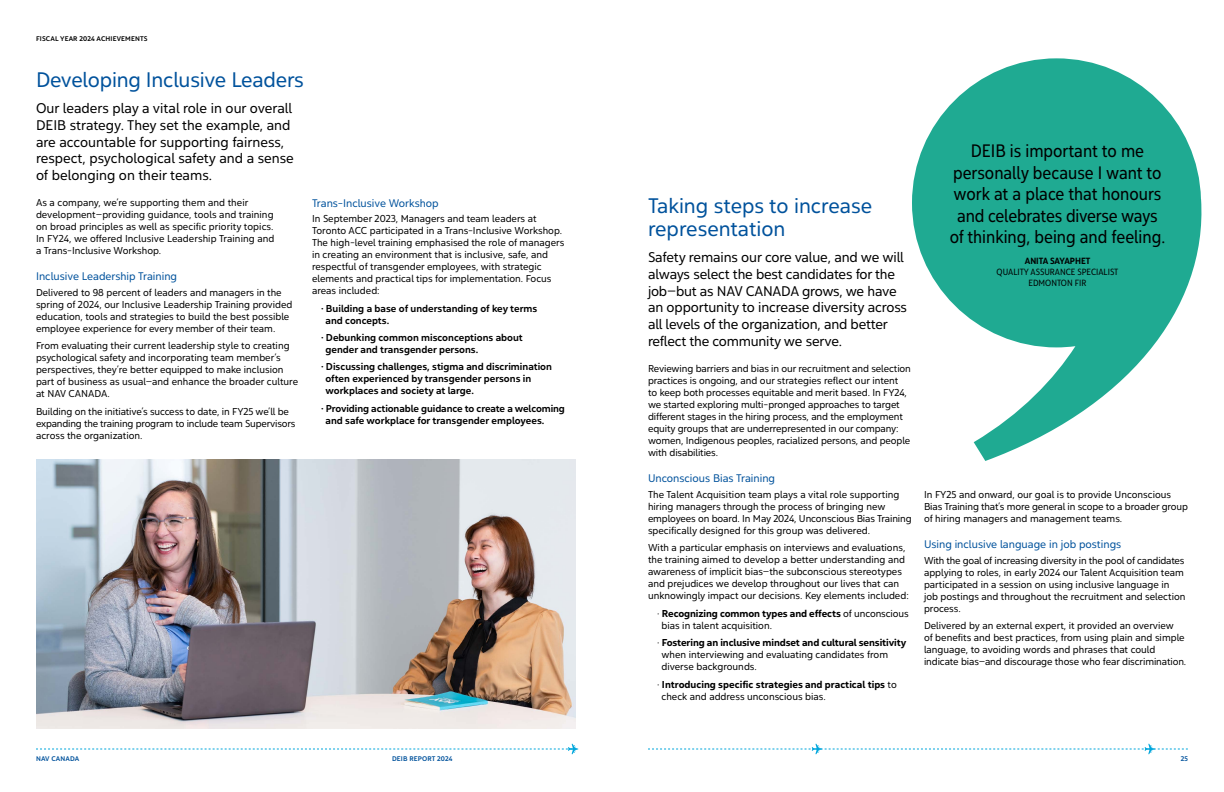
<style>
.page{position:relative;width:1224px;height:792px;background:#fff}
.page>*{position:absolute;margin:0;border:0;box-sizing:border-box;transform-origin:0 0}
.t1{font:21px/23px "Yorkten Nor Reg";letter-spacing:-.01em;color:#00529c}
.t2{font:18px/21.6px "Yorkten Con Reg";color:#000;text-align:center}
.t3{font:14px/16.8px "Yorkten Nor Reg";letter-spacing:-.01em;color:#000}
.t4{font:11px "Yorkten Nor Reg";color:#00529c}
.t5{font:10px/12px "Yorkten Nor Reg";color:#000}
.t6{font:10px/12px "Yorkten Nor Med";color:#000}
.t7{font:10px "Yorkten Nor Dem";letter-spacing:-.01em;color:#000}
.t8{font:9px/10.8px "Yorkten Con Reg";color:#000;text-align:center}
.t9{font:9px "Yorkten Con Dem";color:#000}
.t10{font:6.8px "Yorkten Nor Med";letter-spacing:.02em;color:#000}
.t11{font:6.8px "Yorkten Nor Med";letter-spacing:.02em;color:#00529c}
.s1{font-family:"Yorkten Nor Reg"}
</style>
<div class="page">
<svg style="left:36px;top:744px;width:542px;height:10px"></svg>
<svg style="left:648px;top:744px;width:540px;height:10px"></svg>
<img style="left:36px;top:459px;width:540px;height:270px">
<svg style="left:912px;top:58px;width:290px;height:403px;fill:#1faa92"></svg>
<p class="t10" style="left:36px;top:34px;width:113px">FISCAL YEAR 2024 ACHIEVEMENTS</p>
<h1 class="t1" style="left:36px;top:68px;width:269px">Developing Inclusive Leaders</h1>
<h3 class="t3" style="left:36px;top:99px;width:259px">Our leaders play a vital role in our overall DEIB strategy. They set the example, and are accountable for supporting fairness, respect, psychological safety and a sense of belonging on their teams.</h3>
<p class="t5" style="left:36px;top:196px;width:240px">As a company, we’re supporting them and their development—providing guidance, tools and training on broad principles as well as specific priority topics.<br>In FY24, we offered Inclusive Leadership Training and a Trans-Inclusive Workshop.</p>
<p class="t4" style="left:36px;top:270px;width:143px">Inclusive Leadership Training</p>
<p class="t5" style="left:36px;top:286px;width:258px">Delivered to 98 percent of leaders and managers in the spring of 2024, our Inclusive Leadership Training provided education, tools and strategies to build the best possible employee experience for every member of their team.</p>
<p class="t5" style="left:36px;top:340px;width:264px">From evaluating their current leadership style to creating psychological safety and incorporating team member’s perspectives, they’re better equipped to make inclusion part of business as usual—and enhance the broader culture at NAV CANADA.</p>
<p class="t5" style="left:36px;top:405px;width:261px">Building on the initiative’s success to date, in FY25 we’ll be expanding the training program to include team Supervisors across the organization.</p>
<p class="t4" style="left:312px;top:196px;width:128px">Trans-Inclusive Workshop</p>
<p class="t5" style="left:312px;top:213px;width:254px">In September 2023, Managers and team leaders at Toronto ACC participated in a Trans-Inclusive Workshop.<br>The high-level training emphasised the role of managers in creating an environment that is inclusive, safe, and respectful of transgender employees, with strategic elements and practical tips for implementation. Focus areas included:</p>
<p class="t6" style="left:326px;top:302px;width:213px;text-indent:-4px">· Building a base of understanding of key terms and concepts.</p>
<p class="t6" style="left:326px;top:331px;width:199px;text-indent:-4px">· Debunking common misconceptions about gender and transgender persons.</p>
<p class="t6" style="left:326px;top:361px;width:228px;text-indent:-4px">· Discussing challenges, stigma and discrimination often experienced by transgender persons in workplaces and society at large.</p>
<p class="t6" style="left:326px;top:402px;width:241px;text-indent:-4px">· Providing actionable guidance to create a welcoming and safe workplace for transgender employees.</p>
<h1 class="t1" style="left:648px;top:194px;width:226px">Taking steps to increase representation</h1>
<p class="t3" style="left:648px;top:248px;width:261px">Safety remains our core value, and we will always select the best candidates for the job—but as NAV CANADA grows, we have an opportunity to increase diversity across all levels of the organization, and better reflect the community we serve.</p>
<p class="t5" style="left:648px;top:362px;width:264px">Reviewing barriers and bias in our recruitment and selection practices is ongoing, and our strategies reflect our intent<br>to keep both processes equitable and merit based. In FY24, we started exploring multi-pronged approaches to target different stages in the hiring process, and the employment equity groups that are underrepresented in our company: women, Indigenous peoples, racialized persons, and people with disabilities.</p>
<p class="t4" style="left:648px;top:471px;width:129px">Unconscious Bias Training</p>
<p class="t5" style="left:648px;top:488px;width:265px">The Talent Acquisition team plays a vital role supporting hiring managers through the process of bringing new employees on board. In May 2024, Unconscious Bias Training specifically designed for this group was delivered.</p>
<p class="t5" style="left:648px;top:542px;width:262px">With a particular emphasis on interviews and evaluations, the training aimed to develop a better understanding and awareness of implicit bias—the subconscious stereotypes and prejudices we develop throughout our lives that can unknowingly impact our decisions. Key elements included:</p>
<p class="t7" style="left:657px;top:607px;width:253px"><span class="s1">·</span> Recognizing common types and effects <span class="s1">of unconscious</span></p>
<p class="t5" style="left:662px;top:619px;width:112px">bias in talent acquisition.</p>
<p class="t7" style="left:657px;top:636px;width:251px"><span class="s1">·</span> Fostering an inclusive mindset and cultural sensitivity</p>
<p class="t5" style="left:662px;top:648px;width:228px">when interviewing and evaluating candidates from diverse backgrounds.</p>
<p class="t7" style="left:657px;top:677px;width:241px"><span class="s1">·</span> Introducing specific strategies and practical tips <span class="s1">to</span></p>
<p class="t5" style="left:662px;top:690px;width:166px">check and address unconscious bias.</p>
<h2 class="t2" style="left:950px;top:140px;width:217px">DEIB is important to me personally because I want to work at a place that honours and celebrates diverse ways of thinking, being and feeling.</h2>
<p class="t9" style="left:1025px;top:255px;width:67px">ANITA SAYAPHET</p>
<p class="t8" style="left:997px;top:266px;width:123px">QUALITY ASSURANCE SPECIALIST<br>EDMONTON FIR</p>
<p class="t5" style="left:924px;top:488px;width:266px">In FY25 and onward, our goal is to provide Unconscious<br>Bias Training that’s more general in scope to a broader group of hiring managers and management teams.</p>
<p class="t4" style="left:924px;top:537px;width:199px">Using inclusive language in job postings</p>
<p class="t5" style="left:924px;top:554px;width:263px">With the goal of increasing diversity in the pool of candidates applying to roles, in early 2024 our Talent Acquisition team participated in a session on using inclusive language in job postings and throughout the recruitment and selection process.</p>
<p class="t5" style="left:924px;top:620px;width:264px">Delivered by an external expert, it provided an overview<br>of benefits and best practices, from using plain and simple language, to avoiding words and phrases that could indicate bias—and discourage those who fear discrimination.</p>
<p class="t11" style="left:36px;top:754px;width:45px">NAV CANADA</p>
<p class="t11" style="left:392px;top:754px;width:62px">DEIB REPORT 2024</p>
<p class="t11" style="left:1181px;top:754px;width:9px">25</p>
</div>
